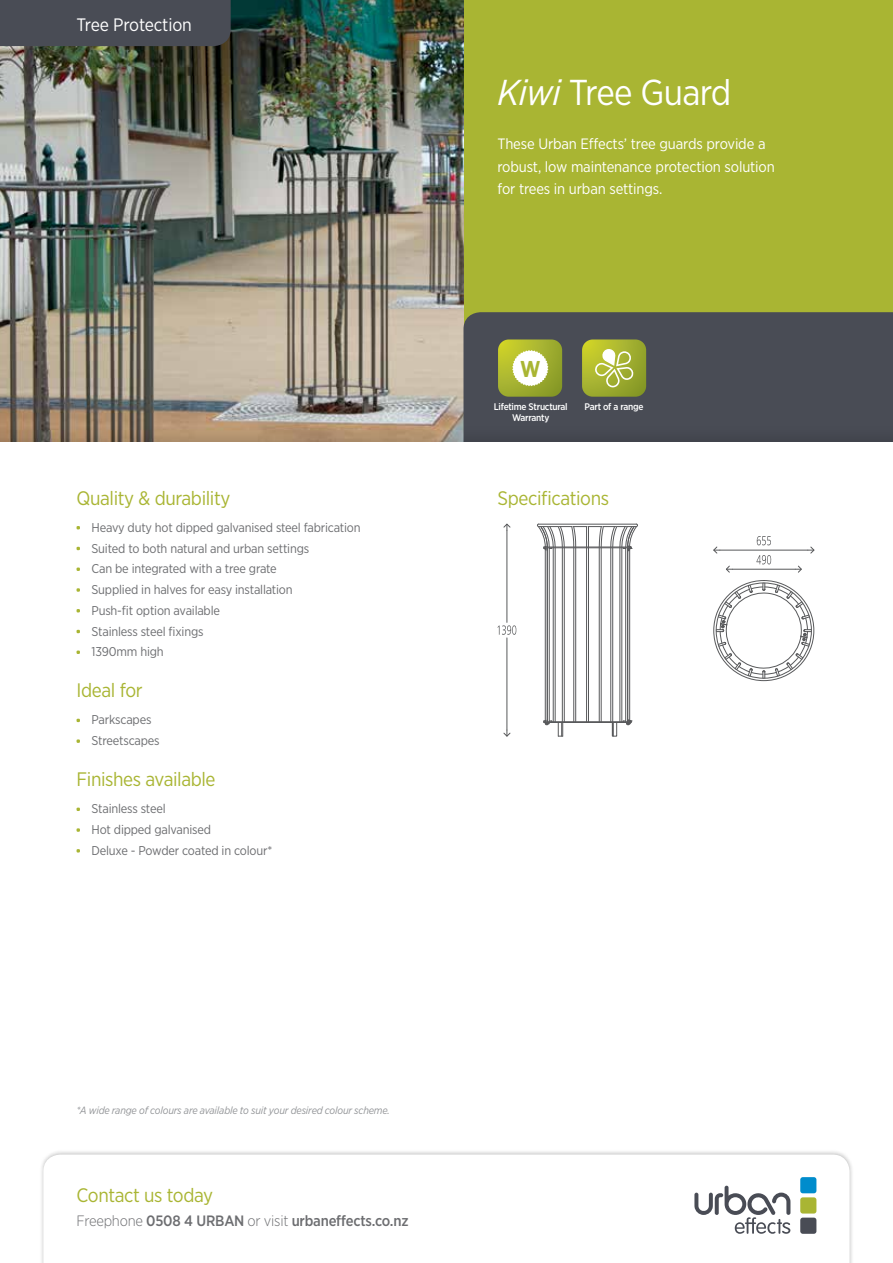
<style>
.page{position:relative;width:893px;height:1263px;background:#fff}
.page>*{position:absolute;margin:0;border:0;box-sizing:border-box;transform-origin:0 0}
.t1{font:36px "Gotham Narrow";letter-spacing:-.02em;color:#fff}
.t2{font:600 23.55px "Geogrotesque";color:#a9b533}
.t3{font:19.5px "Gotham Narrow";letter-spacing:-.02em;color:#a9b533}
.t4{font:18px "Gotham Narrow";letter-spacing:-.01em;color:#fff}
.t5{font:15px/22.5px "Gotham Narrow";letter-spacing:-.01em;color:#fff}
.t6{font:500 15px "Gotham Narrow";letter-spacing:-.015em;color:#6d6e71}
.t7{font:12.75px/20.7px "Gotham Narrow";letter-spacing:-.015em;color:#6d6e71}
.t8{font:italic 10.5px "Gotham Narrow";letter-spacing:-.015em;color:#939598}
.t9{font:500 9.6px/10.6px "Gotham Narrow";letter-spacing:-.025em;color:#fff;text-align:center}
.s1{font-style:italic}
.s2{font-weight:300}
</style>
<div class="page">
<div style="left:39px;top:1149px;width:815px;height:114px;background:#000;opacity:.25"></div>
<svg style="left:43px;top:1154px;width:807px;height:109px"></svg>
<div style="left:800px;top:1177px;width:16px;height:16px;background:#008ccc;border-radius:3px"></div>
<div style="left:800px;top:1197px;width:16px;height:16px;background:#a9b533;border-radius:3px"></div>
<div style="left:800px;top:1217px;width:16px;height:17px;background:#494c55;border-radius:3px"></div>
<svg style="left:694px;top:1186px;width:96px;height:48px"></svg>
<div style="left:463px;top:0;width:430px;height:445px;background:#a9b533"></div>
<img style="left:0;top:0;width:463px;height:424px">
<div style="left:0;top:0;width:231px;height:46px;background:#494c55"></div>
<svg style="left:77px;top:567px;width:3px;height:4px"></svg>
<svg style="left:77px;top:588px;width:3px;height:4px"></svg>
<svg style="left:77px;top:650px;width:3px;height:4px"></svg>
<svg style="left:77px;top:739px;width:3px;height:4px"></svg>
<svg style="left:77px;top:828px;width:3px;height:4px"></svg>
<div style="left:463px;top:312px;width:430px;height:112px;background:#494c55"></div>
<svg style="left:498px;top:339px;width:64px;height:58px"></svg>
<div style="left:0;top:424px;width:893px;height:46px;background:#000;opacity:.15"></div>
<div style="left:0;top:442px;width:893px;height:18px;background:#fff"></div>
<div style="left:0;top:447px;width:893px;height:26px;background:#fff"></div>
<hr style="left:544px;top:721px;width:86px;height:1px;background:#58595b">
<hr style="left:544px;top:722px;width:86px;height:1px;background:#58595b">
<svg style="left:558px;top:723px;width:5px;height:14px"></svg>
<svg style="left:612px;top:723px;width:5px;height:13px"></svg>
<hr style="left:553px;top:548px;width:1px;height:174px;background:#58595b">
<hr style="left:555px;top:548px;width:1px;height:174px;background:#58595b">
<hr style="left:549px;top:548px;width:1px;height:174px;background:#58595b">
<hr style="left:573px;top:548px;width:1px;height:174px;background:#58595b">
<hr style="left:575px;top:548px;width:1px;height:174px;background:#58595b">
<hr style="left:562px;top:548px;width:1px;height:174px;background:#58595b">
<hr style="left:564px;top:548px;width:1px;height:174px;background:#58595b">
<hr style="left:545px;top:548px;width:1px;height:174px;background:#58595b">
<hr style="left:547px;top:548px;width:1px;height:174px;background:#58595b">
<hr style="left:610px;top:548px;width:1px;height:174px;background:#58595b">
<hr style="left:612px;top:548px;width:1px;height:174px;background:#58595b">
<svg style="left:544px;top:720px;width:8px;height:5px"></svg>
<hr style="left:629px;top:550px;width:1px;height:170px;background:#58595b">
<hr style="left:625px;top:548px;width:1px;height:174px;background:#58595b">
<hr style="left:627px;top:548px;width:1px;height:174px;background:#58595b">
<hr style="left:620px;top:548px;width:1px;height:174px;background:#58595b">
<hr style="left:622px;top:548px;width:1px;height:174px;background:#58595b">
<hr style="left:586px;top:548px;width:1px;height:174px;background:#58595b">
<hr style="left:588px;top:548px;width:1px;height:174px;background:#58595b">
<hr style="left:599px;top:548px;width:1px;height:174px;background:#58595b">
<hr style="left:601px;top:548px;width:1px;height:174px;background:#58595b">
<svg style="left:623px;top:720px;width:9px;height:5px"></svg>
<svg style="left:537px;top:524px;width:101px;height:27px"></svg>
<svg style="left:716px;top:583px;width:96px;height:96px"></svg>
<hr style="left:720px;top:550px;width:88px;height:1px;background:#58595b">
<svg style="left:713px;top:546px;width:7px;height:8px"></svg>
<svg style="left:808px;top:546px;width:6px;height:8px"></svg>
<svg style="left:757px;top:536px;width:14px;height:9px"></svg>
<hr style="left:507px;top:638px;width:1px;height:92px;background:#58595b">
<hr style="left:507px;top:530px;width:1px;height:92px;background:#58595b">
<svg style="left:503px;top:730px;width:8px;height:7px"></svg>
<svg style="left:503px;top:524px;width:8px;height:6px"></svg>
<svg style="left:497px;top:625px;width:19px;height:10px"></svg>
<hr style="left:732px;top:569px;width:63px;height:1px;background:#58595b">
<svg style="left:726px;top:565px;width:6px;height:8px"></svg>
<svg style="left:795px;top:565px;width:7px;height:8px"></svg>
<svg style="left:756px;top:555px;width:15px;height:9px"></svg>
<svg style="left:582px;top:339px;width:64px;height:58px"></svg>
<h3 class="t4" style="left:77px;top:13px;width:117px">Tree Protection</h3>
<h3 class="t3" style="left:77px;top:486px;width:155px">Quality &amp; durability</h3>
<p class="t7" style="left:92px;top:517px;width:271px">Heavy duty hot dipped galvanised steel fabrication Suited to both natural and urban settings<br>Can be integrated with a tree grate<br>Supplied in halves for easy installation<br>Push-fit option available<br>Stainless steel fixings<br>1390mm high</p>
<h3 class="t3" style="left:77px;top:678px;width:68px">Ideal for</h3>
<p class="t7" style="left:92px;top:709px;width:70px">Parkscapes<br>Streetscapes</p>
<h3 class="t3" style="left:77px;top:767px;width:141px">Finishes available</h3>
<p class="t7" style="left:92px;top:798px;width:182px">Stainless steel<br>Hot dipped galvanised<br>Deluxe - Powder coated in colour*</p>
<h1 class="t1" style="left:497px;top:70px;width:236px"><span class="s1">Kiwi</span> Tree Guard</h1>
<p class="t5" style="left:497px;top:132px;width:279px">These Urban Effects’ tree guards provide a robust, low maintenance protection solution for trees in urban settings.</p>
<h2 class="t2" style="left:520px;top:354px;width:21px">W</h2>
<p class="t9" style="left:494px;top:401px;width:75px">Lifetime Structural<br>Warranty</p>
<p class="t9" style="left:584px;top:401px;width:60px">Part of a range</p>
<h3 class="t3" style="left:497px;top:486px;width:113px">Specifications</h3>
<p class="t8" style="left:77px;top:1104px;width:315px">*A wide range of colours are available to suit your desired colour scheme.</p>
<h3 class="t3" style="left:77px;top:1183px;width:138px">Contact us today</h3>
<p class="t6" style="left:77px;top:1211px;width:333px"><span class="s2">Freephone</span> 0508 4 URBAN <span class="s2">or visit</span> urbaneffects.co.nz</p>
</div>
